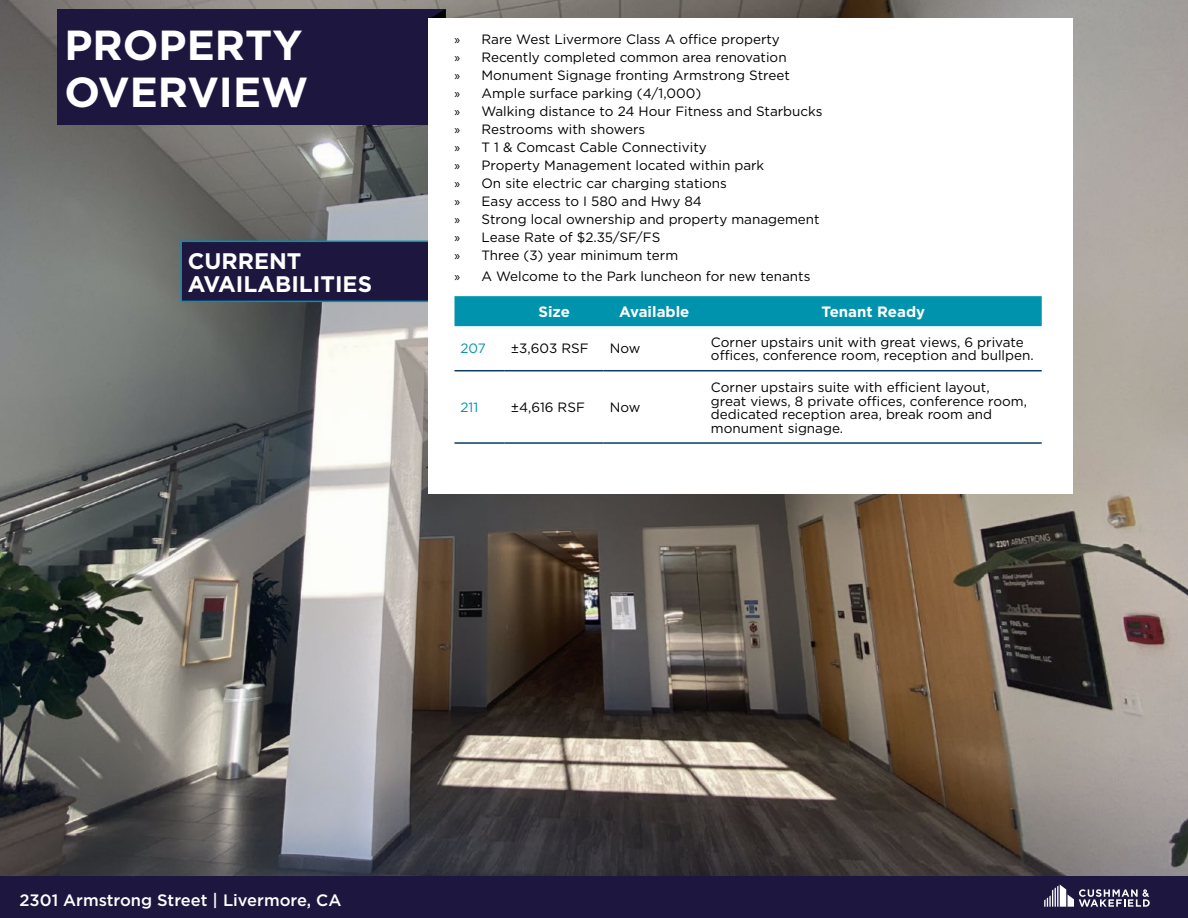
<style>
.page{position:relative;width:1188px;height:918px;background:#fff}
.page>*{position:absolute;margin:0;border:0;box-sizing:border-box;transform-origin:0 0}
.t1{font:700 42px/46.5px "Gotham";color:#fff}
.t2{font:700 22.5px/22.5px "Gotham";color:#fff}
.t3{font:500 16.5px "Gotham";color:#fff}
.t4{font:700 15px "Gotham";color:#fff}
.t5{font:13.5px/18px "Gotham";color:#000}
.t6{font:13.5px "Gotham";color:#0093ad}
.t7{font:13.5px "Gotham";color:#0092b4}
.s1{font-family:"Myriad Pro"}
</style>
<div class="page">
<img style="left:0;top:0;width:1188px;height:876px">
<div style="left:181px;top:241px;width:257px;height:60px;background:#1d1740"></div>
<div style="left:180px;top:241px;width:259px;height:61px;border:2px solid #0091b3"></div>
<div style="left:57px;top:9px;width:389px;height:115px;background:#1d1740"></div>
<svg style="left:427px;top:9px;width:19px;height:12px"></svg>
<div style="left:428px;top:18px;width:645px;height:476px;background:#fff"></div>
<div style="left:454px;top:296px;width:588px;height:30px;background:#0093ad"></div>
<hr style="left:454px;top:442px;width:51px;height:2px;background:#0b3b60">
<hr style="left:505px;top:442px;width:99px;height:2px;background:#0b3b60">
<hr style="left:604px;top:442px;width:101px;height:2px;background:#0b3b60">
<hr style="left:705px;top:442px;width:337px;height:2px;background:#0b3b60">
<hr style="left:454px;top:370px;width:51px;height:1px;background:#0b3b60">
<hr style="left:505px;top:370px;width:99px;height:1px;background:#0b3b60">
<hr style="left:604px;top:370px;width:101px;height:1px;background:#0b3b60">
<hr style="left:705px;top:370px;width:337px;height:1px;background:#0b3b60">
<div style="left:0;top:876px;width:1188px;height:42px;background:#1d1740"></div>
<svg style="left:1044px;top:885px;width:106px;height:22px"></svg>
<h1 class="t1" style="left:64px;top:22px;width:245px">PROPERTY<br>OVERVIEW</h1>
<p class="t5" style="left:454px;top:30px;width:370px"><span class="s1">»</span> Rare West Livermore Class A office property<br><span class="s1">»</span> Recently completed common area renovation<br><span class="s1">»</span> Monument Signage fronting Armstrong Street<br><span class="s1">»</span> Ample surface parking (4/1,000)<br><span class="s1">»</span> Walking distance to 24 Hour Fitness and Starbucks <span class="s1">»</span> Restrooms with showers<br><span class="s1">»</span> T 1 &amp; Comcast Cable Connectivity<br><span class="s1">»</span> Property Management located within park<br><span class="s1">»</span> On site electric car charging stations<br><span class="s1">»</span> Easy access to I 580 and Hwy 84<br><span class="s1">»</span> Strong local ownership and property management <span class="s1">»</span> Lease Rate of $2.35/SF/FS<br><span class="s1">»</span> Three (3) year minimum term</p>
<p class="t5" style="left:454px;top:267px;width:357px"><span class="s1">»</span> A Welcome to the Park luncheon for new tenants</p>
<p class="t4" style="left:538px;top:302px;width:33px">Size</p>
<p class="t4" style="left:619px;top:302px;width:72px">Available</p>
<p class="t4" style="left:822px;top:302px;width:105px">Tenant Ready</p>
<p class="t6" style="left:460px;top:340px;width:27px">207</p>
<p class="t5" style="left:511px;top:339px;width:79px">±3,603 RSF</p>
<p class="t5" style="left:610px;top:339px;width:32px">Now</p>
<p class="t5" style="left:711px;top:335px;width:324px;line-height:13.5px">Corner upstairs unit with great views, 6 private offices, conference room, reception and bullpen.</p>
<h2 class="t2" style="left:188px;top:250px;width:186px">CURRENT<br>AVAILABILITIES</h2>
<p class="t7" style="left:460px;top:399px;width:19px">211</p>
<p class="t5" style="left:511px;top:398px;width:76px">±4,616 RSF</p>
<p class="t5" style="left:610px;top:398px;width:32px">Now</p>
<p class="t5" style="left:711px;top:380px;width:318px;line-height:13.5px">Corner upstairs suite with efficient layout, great views, 8 private offices, conference room, dedicated reception area, break room and monument signage.</p>
<p class="t3" style="left:20px;top:890px;width:323px">2301 Armstrong Street | Livermore, CA</p>
</div>
